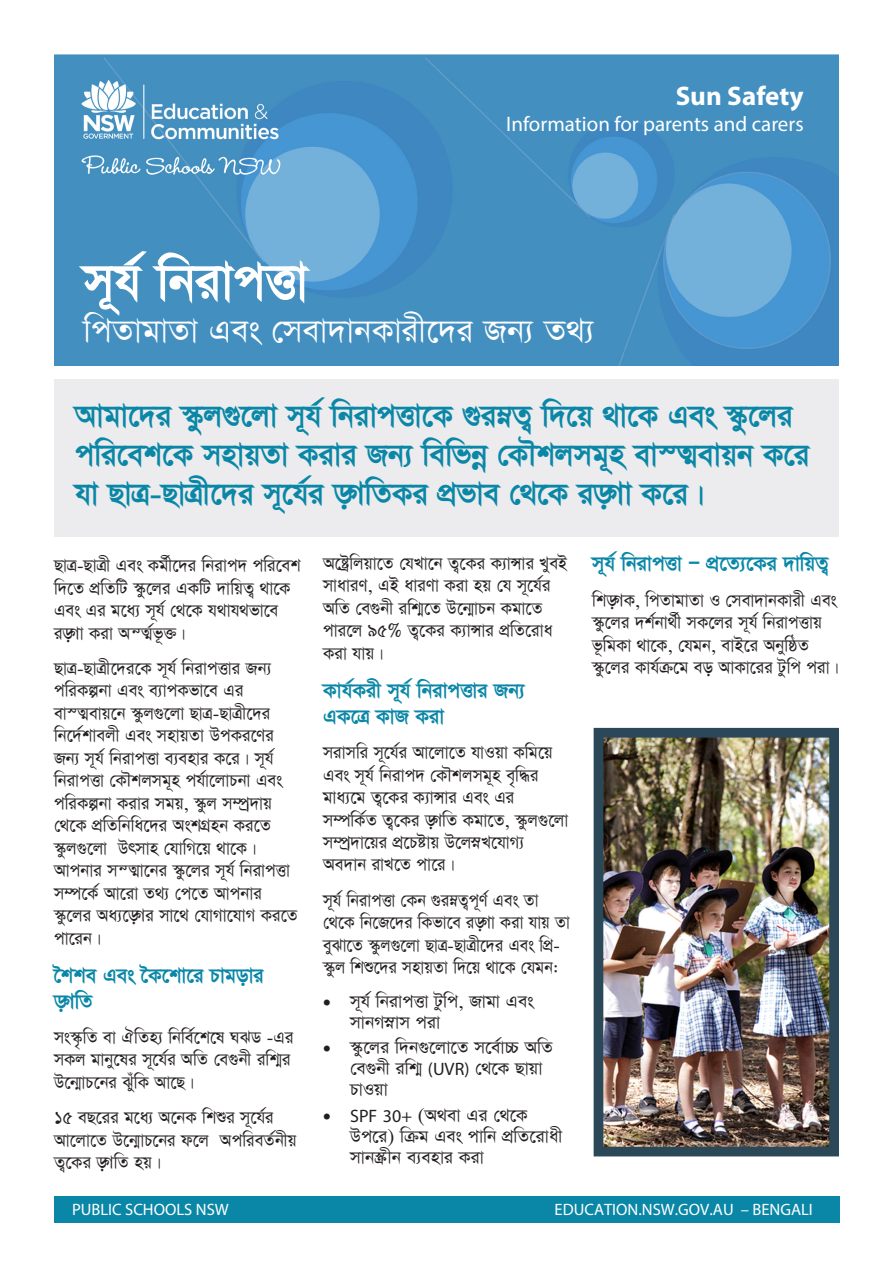
<style>
.page{position:relative;width:893px;height:1263px;background:#fff}
.page>*{position:absolute;margin:0;border:0;box-sizing:border-box;transform-origin:0 0}
.Main_head{font:60px "Sutonny MJ Bold";color:#fff}
.Head_byline{font:39px "Sutonny MJ";color:#fff}
.Boxed_head{font:36px/39px "Sutonny MJ Bold";color:#0a87a7}
.t1{font:700 27px "Myriad Pro";color:#fff}
.Subhead{font:24px/25.5px "Sutonny MJ Bold";color:#0a87a7}
.Body{font:21px/22.5px "Sutonny MJ";color:#231f20;scale:.95 1}
.Bullet_text{font:21px/21px "Sutonny MJ";color:#231f20}
.Body-2{font:21px/22.5px "Sutonny MJ";color:#231f20;scale:.92 1}
.t2{font:21px "Myriad Pro";color:#fff}
.t3{font:16.5px "Myriad Pro";color:#fff}
.s1{font-family:"Myriad Pro";font-weight:900}
.s2{font-family:"Myriad Pro";font-size:18px}
</style>
<div class="page">
<div style="left:54px;top:1196px;width:785px;height:26px;background:#0a87a7"></div>
<img style="left:54px;top:54px;width:785px;height:311px">
<img style="left:605px;top:739px;width:223px;height:406px">
<div style="left:594px;top:728px;width:245px;height:428px;border:10px solid #2b4858"></div>
<div style="left:54px;top:379px;width:785px;height:157px;background:#ececee"></div>
<p class="t1" style="left:676px;top:79px;width:130px">Sun Safety</p>
<p class="t2" style="left:506px;top:110px;width:299px">Information for parents and carers</p>
<p class="Main_head" style="left:84px;top:248px;width:226px">M~H© WBIVCËV</p>
<p class="Head_byline" style="left:84px;top:310px;width:512px">WCZVGVZV GES †MEV`VBKVIX‡`I RB¨ Z_¨</p>
<p class="Boxed_head" style="left:75px;top:398px;width:736px">AVGV‡`I ¯‹ZJ¸‡JV M~H© WBIVCËV‡K ¸IÆZ¡ W`‡Q _V‡K GES ¯‹Z‡JI<br>CWI‡EK‡K MNVQZV KIVI RB¨ WEWFBŒ †KŠKJMG~N EV¯ÍEVQB K‡I<br>HV QVÎ-QVÎX‡`I M~‡H©I ŸWZKI CÖFVE †_‡K IŸV K‡I|</p>
<p class="Body" style="left:54px;top:555px;width:261px">QVÎ-QVÎX GES KG©X‡`I WBIVC` CWI‡EK<br>W`‡Z CÖWZWU ¯‹Z‡JI GKWU `VWQZ¡ _V‡K<br>GES GI G‡A¨ M~H© †_‡K H_VH_FV‡E<br>IŸV KIV AŠÍ©F‚³|</p>
<p class="Body" style="left:54px;top:658px;width:258px">QVÎ-QVÎX‡`I‡K M~H© WBIVCËVI RB¨<br>CWIKÍBV GES E¨VCKFV‡E GI<br>EV¯ÍEVQ‡B ¯‹ZJ¸‡JV QVÎ-QVÎX‡`I<br>WB‡`©KVEJX GES MNVQZV DCKI‡YI<br>RB¨ M~H© WBIVCËV E¨ENVI K‡I| M~H©<br>WBIVCËV †KŠKJMG~N CH©V‡JVPBV GES<br>CWIKÍBV KIVI MGQ, ¯‹ZJ M¤Úª`VQ †_‡K CÖWZWBWA‡`I ASKMÖNB KI‡Z ¯‹ZJ¸‡JV DRMVN †HVWM‡Q _V‡K|<br>AVCBVI MŠÍV‡BI ¯‹Z‡JI M~H© WBIVCËV<br>M¤Ú‡K© AV‡IV Z_¨ †C‡Z AVCBVI ¯‹Z‡JI AA¨‡ŸI MV‡_ †HVMV‡HVM KI‡Z<br>CV‡IB|</p>
<p class="Subhead" style="left:54px;top:964px;width:211px">‰KKE GES ‰K‡KV‡I PVGOVI<br>ŸWZ</p>
<p class="Body" style="left:54px;top:1027px;width:254px">MS¯‹…WZ EV HWZN¨ WBWE©‡K‡L NSW -GI<br>MKJ GVBY‡LI M~‡H©I AWZ †E¸BX IWK¥I<br>D‡B¥VP‡BI SUYWK AV‡Q|</p>
<p class="Body" style="left:54px;top:1107px;width:257px">15 EQ‡II G‡A¨ A‡BK WKÏI M~‡H©I<br>AV‡JV‡Z D‡B¥VP‡BI D‡J ACWIEZ©BXQ<br>Z¡‡KI ŸWZ NQ|</p>
<p class="Body" style="left:323px;top:553px;width:259px">A‡ÓªWJQV‡Z †HLV‡B Z¡‡KI K¨VÝVI LYEB<br>MVAVIY, GB AVIYV KIV NQ †H M~‡H©I<br>AWZ †E¸BX IWK¥‡Z D‡B¥VPB KGV‡Z<br>CVI‡J 95% Z¡‡KI K¨VÝVI CÖWZ‡IVA<br>KIV HVQ|</p>
<p class="Subhead" style="left:323px;top:679px;width:203px">KVH©KIX M~H© WBIVCËVI RB¨<br>GK‡Î KVR KIV</p>
<p class="Body" style="left:323px;top:742px;width:260px">MIVMWI M~‡H©I AV‡JV‡Z HVIQV KWG‡Q<br>GES M~H© WBIVC` †KŠKJMG~N E„W×I<br>GVA¨‡G Z¡‡KI K¨VÝVI GES GI<br>M¤ÚWK©Z Z¡‡KI ŸWZ KGV‡Z, ¯‹ZJ¸‡JV<br>M¤Úª`V‡QI CÖ‡PÓVQ D‡JØL‡HVM¨<br>AE`VB IVL‡Z CV‡I|</p>
<p class="Body-2" style="left:323px;top:890px;width:270px">M~H© WBIVCËV †KB ¸IÆZ¡C~Y© GES ZV †_‡K WB‡R‡`I WKFV‡E IŸV KIV HVQ ZV EYSV‡Z ¯‹ZJ¸‡JV QVÎ-QVÎX‡`I GES WCÖ-¯‹ZJ WKÏ‡`I MNVQZV W`‡Q _V‡K †HGB:</p>
<p class="Bullet_text" style="left:350px;top:992px;width:185px;text-indent:-27px"><span class="s1">•</span> M~H© WBIVCËV UZWC, RVGV GES<br>MVBMØVM CIV</p>
<p class="Bullet_text" style="left:350px;top:1038px;width:205px;text-indent:-27px"><span class="s1">•</span> ¯‹Z‡JI W`B¸‡JV‡Z M‡E©V”P AWZ †E¸BX IWK¥ <span class="s2">(UVR)</span> †_‡K QVQV<br>PVIQV</p>
<p class="Bullet_text" style="left:350px;top:1105px;width:214px;text-indent:-27px"><span class="s1">•</span> <span class="s2">SPF 30+</span> (A_EV GI †_‡K<br>DC‡I) WΜG GES CVWB CÖWZ‡IVAX<br>MVB¯ŒXB E¨ENVI KIV</p>
<p class="Subhead" style="left:592px;top:552px;width:238px">M~H© WBIVCËV Ñ CÖ‡Z¨‡KI `VWQZ¡</p>
<p class="Body" style="left:592px;top:590px;width:261px">WKŸK, WCZVGVZV I †MEV`VBKVIX GES ¯‹Z‡JI `K©BV_©X MK‡JI M~H© WBIVCËVQ F‚WGKV _V‡K, †HGB, EVB‡I ABYWÔZ ¯‹Z‡JI KVH©Μ‡G EO AVKV‡II UZWC CIV|</p>
<p class="t3" style="left:72px;top:1199px;width:158px">PUBLIC SCHOOLS NSW</p>
<p class="t3" style="left:555px;top:1199px;width:260px">EDUCATION.NSW.GOV.AU – BENGALI</p>
</div>
